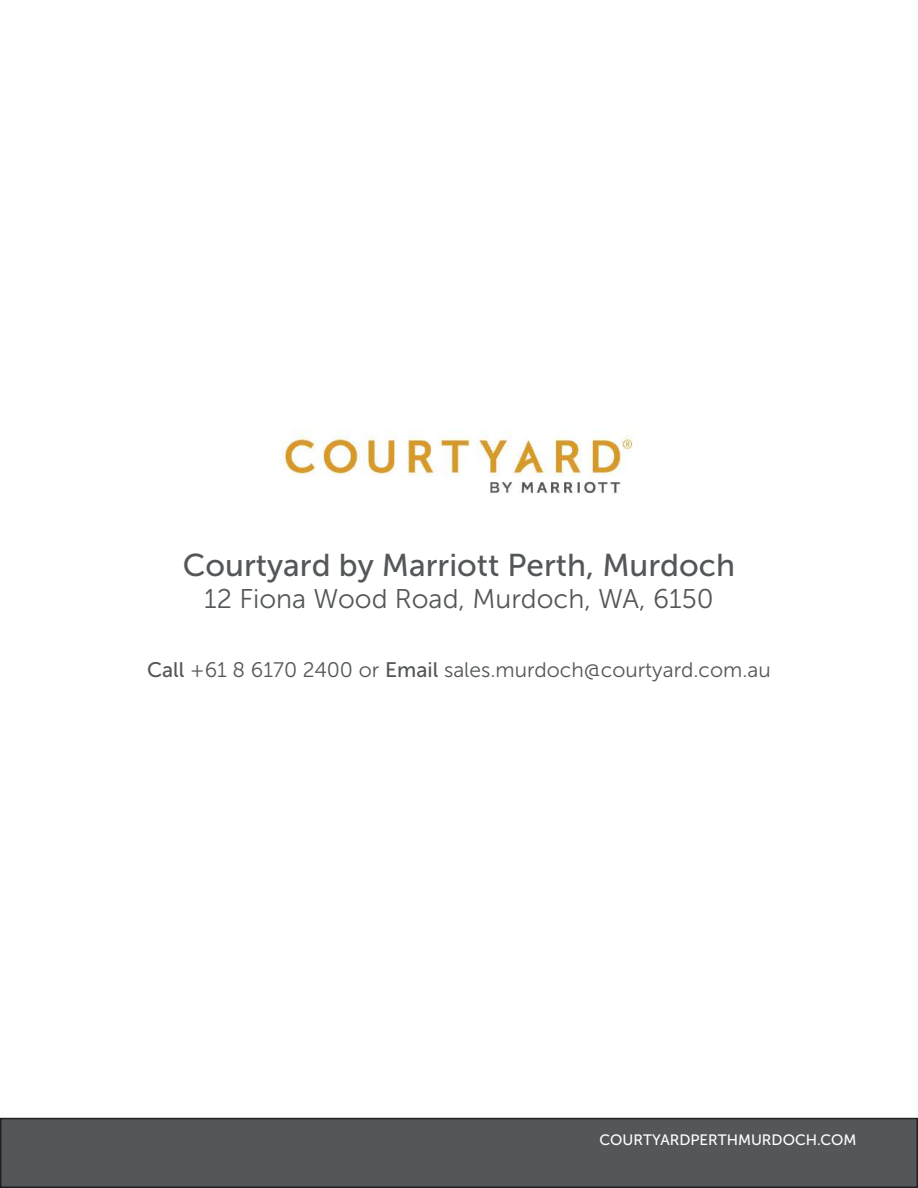
<style>
.page{position:relative;width:918px;height:1188px;background:#fff}
.page>*{position:absolute;margin:0;border:0;box-sizing:border-box;transform-origin:0 0}
.t1{font:31.5px "Museo Sans 500";color:#545759}
.t2{font:27px "Museo Sans 300";color:#545759}
.t3{font:21px "Museo Sans 300";color:#545759}
.t4{font:15px "Museo Sans 500";color:#fff}
.s1{font-family:"Museo Sans 500"}
</style>
<div class="page">
<div style="left:1px;top:1119px;width:916px;height:68px;background:#545759"></div>
<div style="left:0;top:1118px;width:918px;height:70px;border:2px solid #231f20"></div>
<img style="left:281px;top:430px;width:353px;height:64px">
<h1 class="t1" style="left:183px;top:548px;width:554px">Courtyard by Marriott Perth, Murdoch</h1>
<p class="t2" style="left:204px;top:584px;width:511px">12 Fiona Wood Road, Murdoch, WA, 6150</p>
<p class="t3" style="left:147px;top:658px;width:625px"><span class="s1">Call</span> +61 8 6170 2400 or <span class="s1">Email</span> sales.murdoch@courtyard.com.au</p>
<p class="t4" style="left:599px;top:1132px;width:259px">COURTYARDPERTHMURDOCH.COM</p>
</div>
